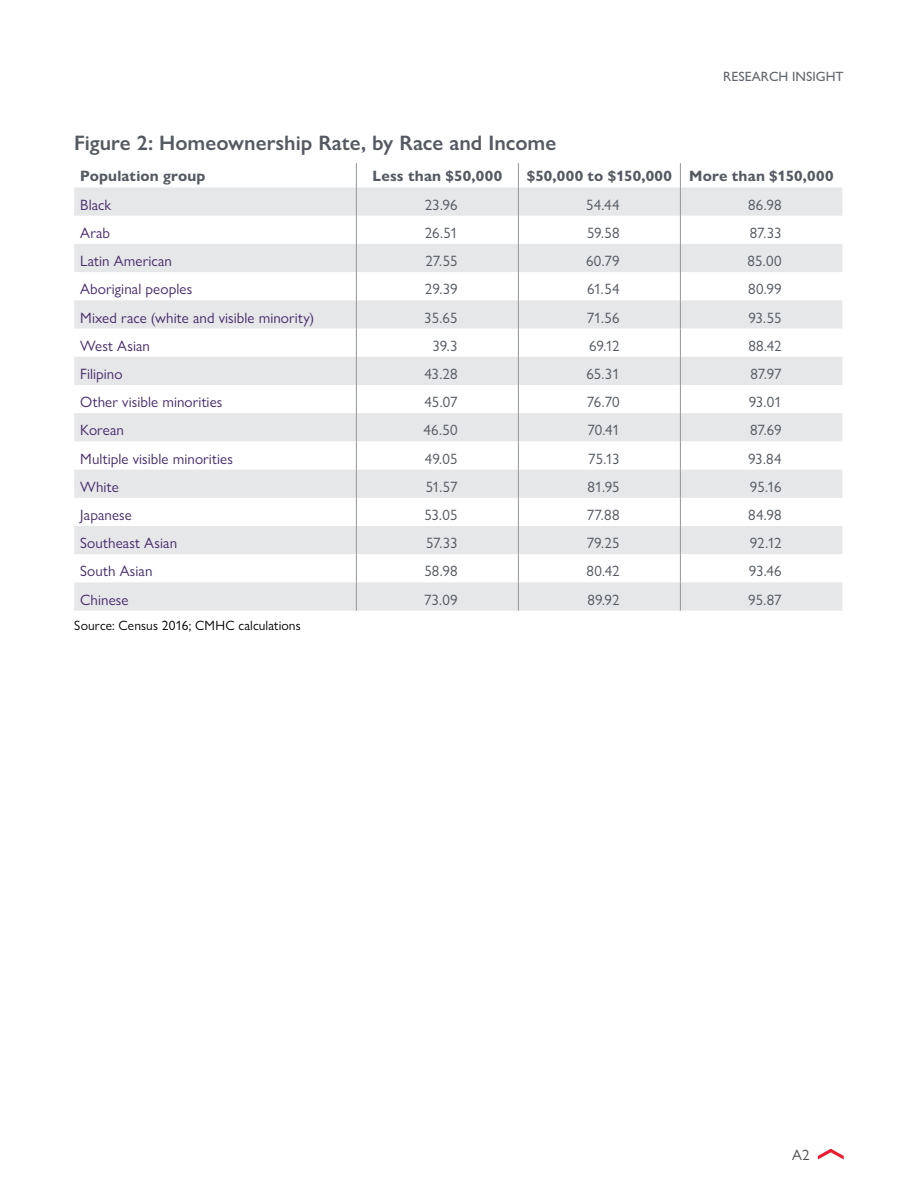
<style>
.page{position:relative;width:918px;height:1188px;background:#fff}
.page>*{position:absolute;margin:0;border:0;box-sizing:border-box;transform-origin:0 0}
.H3_Subhead-Alt_Table{font:600 21px "Gill Sans Nova";color:#545962}
.Table_Body_right{font:15px "Gill Sans Nova";letter-spacing:-.005em;color:#545962}
.Table_RowHeader{font:15px "Gill Sans Nova";letter-spacing:.005em;color:#45286a}
.Table_ColumnHeader{font:700 15px "Gill Sans Nova";letter-spacing:.015em;color:#545962}
.t1{font:15px "Gill Sans Nova";color:#4d4d4f}
.P_Figure_Table_Sourc{font:13.5px "Gill Sans Nova";letter-spacing:.01em;color:#000}
.t2{font:500 13.5px "Gill Sans Nova";color:#626770}
</style>
<div class="page">
<svg style="left:818px;top:1149px;width:26px;height:11px"></svg>
<svg style="left:74px;top:187px;width:768px;height:424px;fill:#e6e7e8"></svg>
<svg style="left:518px;top:163px;width:1px;height:448px"></svg>
<svg style="left:680px;top:163px;width:1px;height:448px"></svg>
<svg style="left:356px;top:163px;width:1px;height:448px"></svg>
<p class="t2" style="left:723px;top:68px;width:122px">RESEARCH INSIGHT</p>
<h3 class="H3_Subhead-Alt_Table" style="left:74px;top:130px;width:483px">Figure 2: Homeownership Rate, by Race and Income</h3>
<p class="Table_ColumnHeader" style="left:80px;top:166px;width:127px">Population group</p>
<p class="Table_ColumnHeader" style="left:373px;top:166px;width:131px">Less than $50,000</p>
<p class="Table_ColumnHeader" style="left:527px;top:166px;width:147px">$50,000 to $150,000</p>
<p class="Table_ColumnHeader" style="left:689px;top:166px;width:146px">More than $150,000</p>
<p class="Table_RowHeader" style="left:80px;top:195px;width:33px">Black</p>
<p class="Table_Body_right" style="left:425px;top:195px;width:34px">23.96</p>
<p class="Table_Body_right" style="left:586px;top:195px;width:35px">54.44</p>
<p class="Table_Body_right" style="left:748px;top:195px;width:35px">86.98</p>
<p class="Table_RowHeader" style="left:80px;top:224px;width:31px">Arab</p>
<p class="Table_Body_right" style="left:425px;top:224px;width:34px">26.51</p>
<p class="Table_Body_right" style="left:587px;top:224px;width:34px">59.58</p>
<p class="Table_Body_right" style="left:750px;top:224px;width:33px">87.33</p>
<p class="Table_RowHeader" style="left:80px;top:252px;width:93px">Latin American</p>
<p class="Table_Body_right" style="left:426px;top:252px;width:33px">27.55</p>
<p class="Table_Body_right" style="left:586px;top:252px;width:35px">60.79</p>
<p class="Table_Body_right" style="left:747px;top:252px;width:36px">85.00</p>
<p class="Table_RowHeader" style="left:80px;top:280px;width:113px">Aboriginal peoples</p>
<p class="Table_Body_right" style="left:425px;top:280px;width:34px">29.39</p>
<p class="Table_Body_right" style="left:587px;top:280px;width:34px">61.54</p>
<p class="Table_Body_right" style="left:748px;top:280px;width:35px">80.99</p>
<p class="Table_RowHeader" style="left:80px;top:308px;width:236px">Mixed race (white and visible minority)</p>
<p class="Table_Body_right" style="left:424px;top:308px;width:35px">35.65</p>
<p class="Table_Body_right" style="left:587px;top:308px;width:34px">71.56</p>
<p class="Table_Body_right" style="left:748px;top:308px;width:35px">93.55</p>
<p class="Table_RowHeader" style="left:80px;top:337px;width:71px">West Asian</p>
<p class="Table_Body_right" style="left:432px;top:337px;width:27px">39.3</p>
<p class="Table_Body_right" style="left:589px;top:337px;width:32px">69.12</p>
<p class="Table_Body_right" style="left:748px;top:337px;width:35px">88.42</p>
<p class="Table_RowHeader" style="left:80px;top:365px;width:44px">Filipino</p>
<p class="Table_Body_right" style="left:424px;top:365px;width:35px">43.28</p>
<p class="Table_Body_right" style="left:586px;top:365px;width:35px">65.31</p>
<p class="Table_Body_right" style="left:750px;top:365px;width:33px">87.97</p>
<p class="Table_RowHeader" style="left:80px;top:393px;width:144px">Other visible minorities</p>
<p class="Table_Body_right" style="left:424px;top:393px;width:35px">45.07</p>
<p class="Table_Body_right" style="left:587px;top:393px;width:34px">76.70</p>
<p class="Table_Body_right" style="left:749px;top:393px;width:34px">93.01</p>
<p class="Table_RowHeader" style="left:80px;top:421px;width:45px">Korean</p>
<p class="Table_Body_right" style="left:423px;top:421px;width:36px">46.50</p>
<p class="Table_Body_right" style="left:588px;top:421px;width:34px">70.41</p>
<p class="Table_Body_right" style="left:750px;top:421px;width:33px">87.69</p>
<p class="Table_RowHeader" style="left:80px;top:449px;width:154px">Multiple visible minorities</p>
<p class="Table_Body_right" style="left:425px;top:449px;width:34px">49.05</p>
<p class="Table_Body_right" style="left:588px;top:449px;width:33px">75.13</p>
<p class="Table_Body_right" style="left:748px;top:449px;width:35px">93.84</p>
<p class="Table_RowHeader" style="left:80px;top:478px;width:40px">White</p>
<p class="Table_Body_right" style="left:426px;top:478px;width:33px">51.57</p>
<p class="Table_Body_right" style="left:588px;top:478px;width:34px">81.95</p>
<p class="Table_Body_right" style="left:750px;top:478px;width:33px">95.16</p>
<p class="Table_RowHeader" style="left:80px;top:506px;width:53px">Japanese</p>
<p class="Table_Body_right" style="left:424px;top:506px;width:35px">53.05</p>
<p class="Table_Body_right" style="left:587px;top:506px;width:34px">77.88</p>
<p class="Table_Body_right" style="left:748px;top:506px;width:35px">84.98</p>
<p class="Table_RowHeader" style="left:80px;top:534px;width:98px">Southeast Asian</p>
<p class="Table_Body_right" style="left:426px;top:534px;width:33px">57.33</p>
<p class="Table_Body_right" style="left:587px;top:534px;width:34px">79.25</p>
<p class="Table_Body_right" style="left:750px;top:534px;width:33px">92.12</p>
<p class="Table_RowHeader" style="left:80px;top:562px;width:74px">South Asian</p>
<p class="Table_Body_right" style="left:424px;top:562px;width:35px">58.98</p>
<p class="Table_Body_right" style="left:587px;top:562px;width:35px">80.42</p>
<p class="Table_Body_right" style="left:749px;top:562px;width:34px">93.46</p>
<p class="Table_RowHeader" style="left:80px;top:590px;width:50px">Chinese</p>
<p class="Table_Body_right" style="left:424px;top:590px;width:35px">73.09</p>
<p class="Table_Body_right" style="left:587px;top:590px;width:34px">89.92</p>
<p class="Table_Body_right" style="left:748px;top:590px;width:35px">95.87</p>
<p class="P_Figure_Table_Sourc" style="left:74px;top:618px;width:228px">Source: Census 2016; CMHC calculations</p>
<p class="t1" style="left:792px;top:1145px;width:19px">A2</p>
</div>
